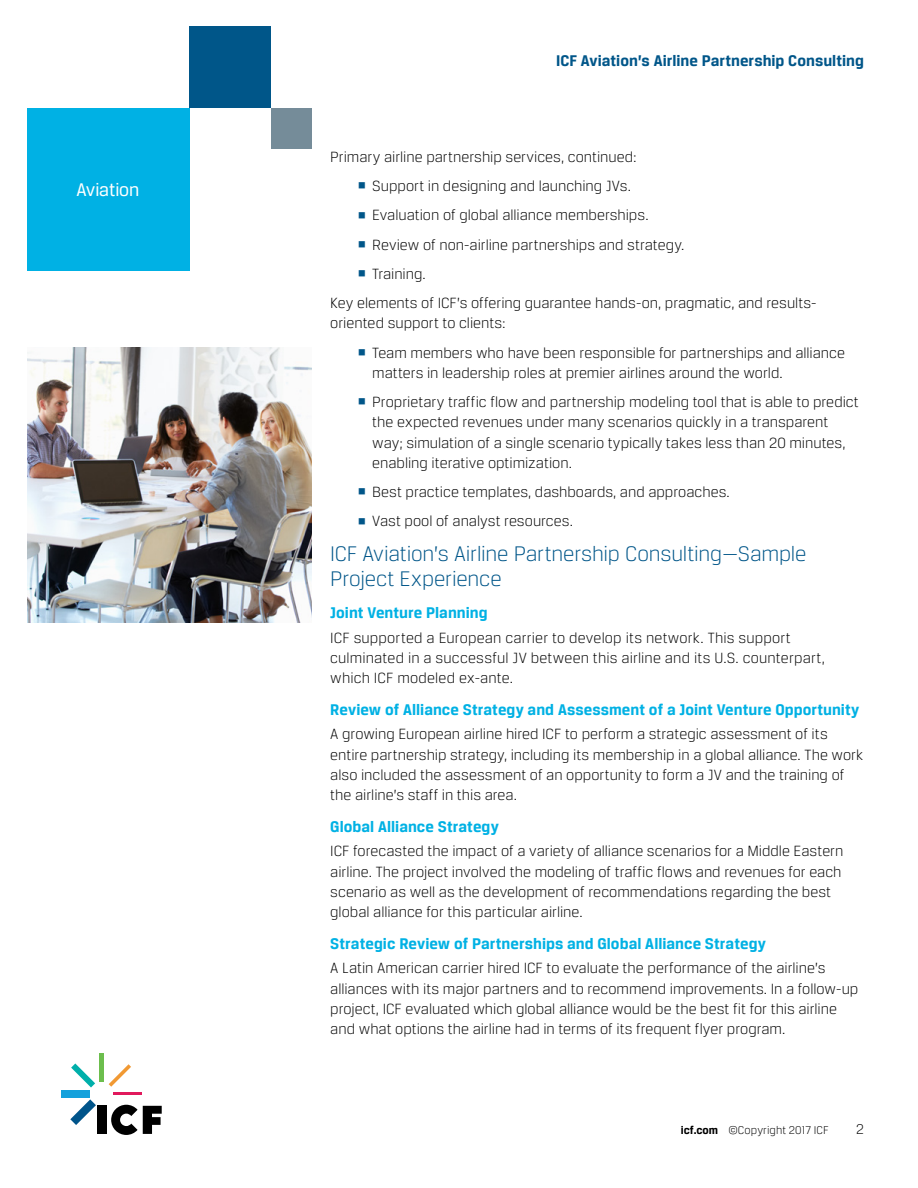
<style>
.page{position:relative;width:918px;height:1188px;background:#fff}
.page>*{position:absolute;margin:0;border:0;box-sizing:border-box;transform-origin:0 0}
.t1{font:300 22.5px/25.5px "Breuer Text";letter-spacing:-.005em;color:#005689}
.t2{font:19.5px "Breuer Text";letter-spacing:-.005em;color:#fff}
.t3{font:700 16.5px "Breuer Text";letter-spacing:.005em;color:#00b1e4}
.t4{font:700 16.5px "Breuer Text";color:#005689}
.t5{font:300 15.75px/20.2px "Breuer Text";color:#000}
.t6{font:300 15px "Breuer Text";color:#000}
.t7{font:300 12px "Breuer Text";letter-spacing:.005em;color:#000}
.s1{color:#005689}
.s2{font-weight:700}
</style>
<div class="page">
<div style="left:190px;top:26px;width:81px;height:82px;background:#005689"></div>
<div style="left:271px;top:108px;width:41px;height:41px;background:#758c99"></div>
<div style="left:27px;top:108px;width:163px;height:163px;background:#00b1e4"></div>
<img style="left:27px;top:348px;width:285px;height:274px">
<div style="left:97px;top:1106px;width:9px;height:28px;background:#000"></div>
<svg style="left:70px;top:1099px;width:26px;height:26px"></svg>
<div style="left:62px;top:1090px;width:28px;height:7px;background:#14a1dc"></div>
<svg style="left:71px;top:1063px;width:24px;height:25px"></svg>
<div style="left:99px;top:1054px;width:5px;height:28px;background:#6cbe4d"></div>
<svg style="left:109px;top:1064px;width:22px;height:23px"></svg>
<hr style="left:113px;top:1093px;width:29px;height:2px;background:#e1195c">
<svg style="left:111px;top:1105px;width:51px;height:30px"></svg>
<p class="t2" style="left:77px;top:179px;width:65px">Aviation</p>
<p class="t4" style="left:556px;top:52px;width:309px">ICF Aviation’s Airline Partnership Consulting</p>
<p class="t5" style="left:330px;top:146px;width:308px">Primary airline partnership services, continued:</p>
<p class="t5" style="left:357px;top:176px;width:275px"><span class="s1">▪▪</span> Support in designing and launching JVs.</p>
<p class="t5" style="left:357px;top:205px;width:293px"><span class="s1">▪▪</span> Evaluation of global alliance memberships.</p>
<p class="t5" style="left:357px;top:234px;width:329px"><span class="s1">▪▪</span> Review of non-airline partnerships and strategy.</p>
<p class="t5" style="left:330px;top:259px;width:488px;line-height:29.2px;text-indent:27px"><span class="s1">▪▪</span> Training.<br>Key elements of ICF’s offering guarantee hands-on, pragmatic, and results-</p>
<p class="t5" style="left:330px;top:313px;width:177px">oriented support to clients:</p>
<p class="t5" style="left:372px;top:342px;width:474px;text-indent:-15px"><span class="s1">▪▪</span> Team members who have been responsible for partnerships and alliance matters in leadership roles at premier airlines around the world.</p>
<p class="t5" style="left:372px;top:392px;width:488px;text-indent:-15px"><span class="s1">▪▪</span> Proprietary traffic flow and partnership modeling tool that is able to predict the expected revenues under many scenarios quickly in a transparent way; simulation of a single scenario typically takes less than 20 minutes, enabling iterative optimization.</p>
<p class="t5" style="left:357px;top:482px;width:374px"><span class="s1">▪▪</span> Best practice templates, dashboards, and approaches.</p>
<p class="t5" style="left:357px;top:511px;width:217px"><span class="s1">▪▪</span> Vast pool of analyst resources.</p>
<h1 class="t1" style="left:330px;top:541px;width:478px">ICF Aviation’s Airline Partnership Consulting—Sample<br>Project Experience</h1>
<p class="t3" style="left:330px;top:603px;width:159px">Joint Venture Planning</p>
<p class="t5" style="left:330px;top:627px;width:496px">ICF supported a European carrier to develop its network. This support culminated in a successful JV between this airline and its U.S. counterpart, which ICF modeled ex-ante.</p>
<p class="t3" style="left:330px;top:700px;width:531px">Review of Alliance Strategy and Assessment of a Joint Venture Opportunity</p>
<p class="t5" style="left:330px;top:724px;width:535px">A growing European airline hired ICF to perform a strategic assessment of its entire partnership strategy, including its membership in a global alliance. The work also included the assessment of an opportunity to form a JV and the training of the airline’s staff in this area.</p>
<p class="t3" style="left:330px;top:817px;width:170px">Global Alliance Strategy</p>
<p class="t5" style="left:330px;top:841px;width:515px">ICF forecasted the impact of a variety of alliance scenarios for a Middle Eastern airline. The project involved the modeling of traffic flows and revenues for each scenario as well as the development of recommendations regarding the best global alliance for this particular airline.</p>
<p class="t3" style="left:330px;top:934px;width:437px">Strategic Review of Partnerships and Global Alliance Strategy</p>
<p class="t5" style="left:330px;top:958px;width:530px">A Latin American carrier hired ICF to evaluate the performance of the airline’s alliances with its major partners and to recommend improvements. In a follow-up project, ICF evaluated which global alliance would be the best fit for this airline and what options the airline had in terms of its frequent flyer program.</p>
<p class="t7" style="left:681px;top:1124px;width:149px"><span class="s2">icf.com</span> ©Copyright 2017 ICF</p>
<p class="t6" style="left:856px;top:1121px;width:9px">2</p>
</div>
